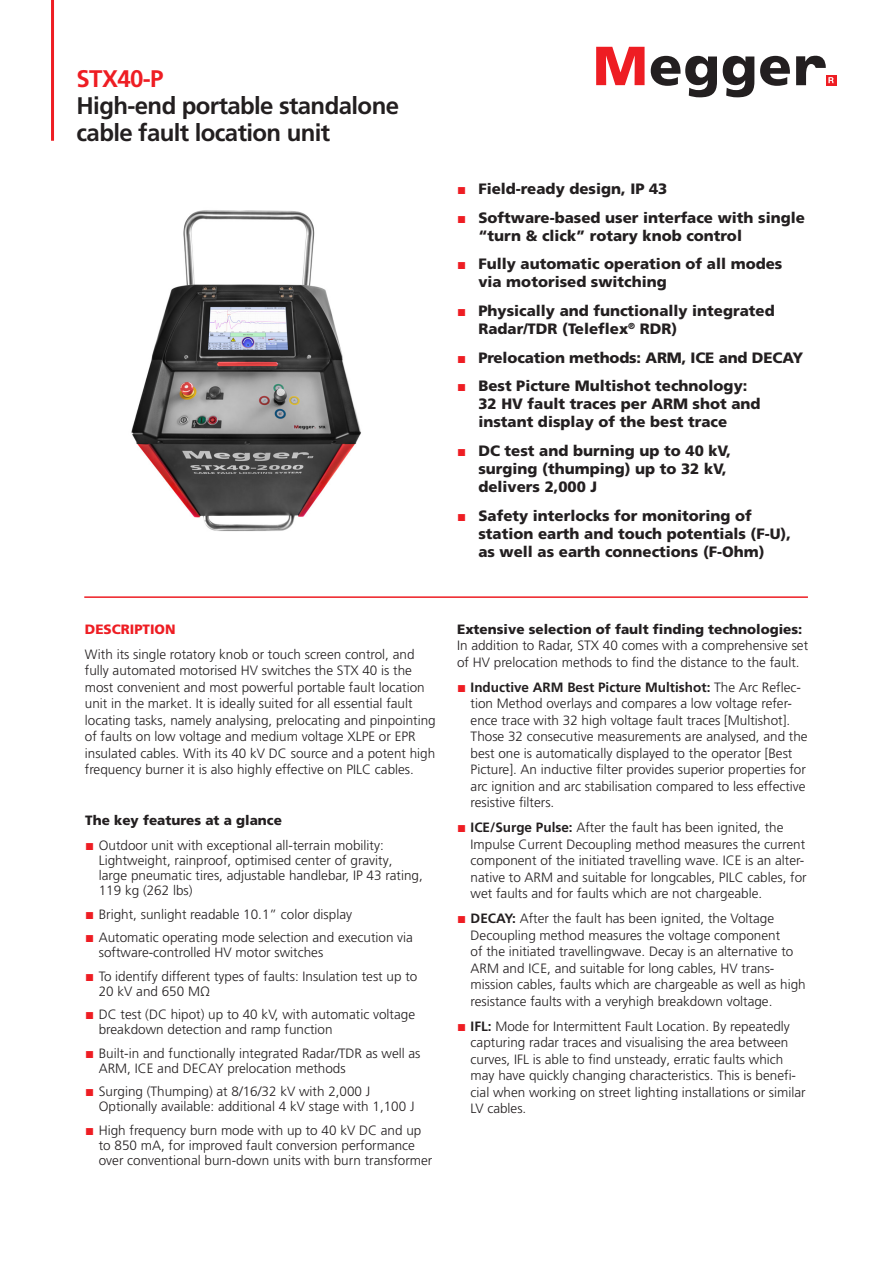
<style>
.page{position:relative;width:893px;height:1263px;background:#fff}
.page>*{position:absolute;margin:0;border:0;box-sizing:border-box;transform-origin:0 0}
.Product_Description{font:700 24px/27px "Frutiger LT Pro";letter-spacing:-.025em;color:#231f20}
.Product_Name{font:700 24px "Frutiger LT Pro";letter-spacing:-.025em;color:#ee1d23}
.t1{font:900 15px/18px "Frutiger LT Pro";color:#231f20}
.Body_Copy{font:300 13.5px/16.5px "Frutiger LT Pro";color:#231f20}
.Secondary_Section_He{font:900 13.5px "Frutiger LT Pro";color:#231f20}
.Red_Body_Heading{font:900 13.5px "Frutiger LT Pro";color:#ee1d23}
.s1{font-family:"Arial";font-weight:400;color:#ee1d23}
.s2{font-family:"Arial";font-weight:400;font-size:15px;color:#ee1d23}
.s3{font-weight:700}
</style>
<div class="page">
<svg style="left:596px;top:47px;width:49px;height:38px"></svg>
<svg style="left:651px;top:56px;width:66px;height:41px"></svg>
<svg style="left:723px;top:56px;width:31px;height:41px"></svg>
<svg style="left:760px;top:56px;width:30px;height:30px"></svg>
<div style="left:826px;top:75px;width:10px;height:10px;background:#ee1d23"></div>
<svg style="left:796px;top:55px;width:38px;height:30px"></svg>
<hr style="left:51px;top:0;width:3px;height:141px;background:#ee1d23">
<hr style="left:84px;top:596px;width:724px;height:2px;background:#ee1d23">
<img style="left:131px;top:210px;width:230px;height:321px">
<p class="Product_Name" style="left:77px;top:64px;width:89px">STX40-P</p>
<p class="Product_Description" style="left:77px;top:92px;width:324px">High-end portable standalone cable fault location unit</p>
<p class="t1" style="left:457px;top:180px;width:212px"><span class="s1">■</span> Field-ready design, IP 43</p>
<p class="t1" style="left:478px;top:208px;width:328px;text-indent:-21px"><span class="s1">■</span> Software-based user interface with single “turn &amp; click” rotary knob control</p>
<p class="t1" style="left:478px;top:255px;width:305px;text-indent:-21px"><span class="s1">■</span> Fully automatic operation of all modes via motorised switching</p>
<p class="t1" style="left:478px;top:302px;width:298px;text-indent:-21px"><span class="s1">■</span> Physically and functionally integrated<br>Radar/TDR (Teleflex<sup>®</sup> RDR)</p>
<p class="t1" style="left:457px;top:348px;width:348px"><span class="s1">■</span> Prelocation methods: ARM, ICE and DECAY</p>
<p class="t1" style="left:478px;top:377px;width:284px;text-indent:-21px"><span class="s1">■</span> Best Picture Multishot technology:<br>32 HV fault traces per ARM shot and instant display of the best trace</p>
<p class="t1" style="left:478px;top:442px;width:254px;text-indent:-21px"><span class="s1">■</span> DC test and burning up to 40 kV, surging (thumping) up to 32 kV, delivers 2,000 J</p>
<p class="t1" style="left:478px;top:506px;width:314px;text-indent:-21px"><span class="s1">■</span> Safety interlocks for monitoring of station earth and touch potentials (F-U), as well as earth connections (F-Ohm)</p>
<p class="Red_Body_Heading" style="left:85px;top:621px;width:92px">DESCRIPTION</p>
<p class="Body_Copy" style="left:85px;top:646px;width:352px">With its single rotatory knob or touch screen control, and fully automated motorised HV switches the STX 40 is the most convenient and most powerful portable fault location unit in the market. It is ideally suited for all essential fault locating tasks, namely analysing, prelocating and pinpointing of faults on low voltage and medium voltage XLPE or EPR insulated cables. With its 40 kV DC source and a potent high frequency burner it is also highly effective on PILC cables.</p>
<p class="Secondary_Section_He" style="left:85px;top:812px;width:198px">The key features at a glance</p>
<p class="Body_Copy" style="left:99px;top:838px;width:326px;line-height:15px;text-indent:-14px"><span class="s2">■</span> Outdoor unit with exceptional all-terrain mobility:<br>Lightweight, rainproof, optimised center of gravity, large pneumatic tires, adjustable handlebar, IP 43 rating, 119 kg (262 lbs)</p>
<p class="Body_Copy" style="left:85px;top:906px;width:268px"><span class="s2">■</span> Bright, sunlight readable 10.1” color display</p>
<p class="Body_Copy" style="left:99px;top:930px;width:316px;line-height:15px;text-indent:-14px"><span class="s2">■</span> Automatic operating mode selection and execution via software-controlled HV motor switches</p>
<p class="Body_Copy" style="left:99px;top:969px;width:320px;line-height:15px;text-indent:-14px"><span class="s2">■</span> To identify different types of faults: Insulation test up to<br>20 kV and 650 MΩ</p>
<p class="Body_Copy" style="left:99px;top:1007px;width:318px;line-height:15px;text-indent:-14px"><span class="s2">■</span> DC test (DC hipot) up to 40 kV, with automatic voltage breakdown detection and ramp function</p>
<p class="Body_Copy" style="left:99px;top:1046px;width:323px;line-height:15px;text-indent:-14px"><span class="s2">■</span> Built-in and functionally integrated Radar/TDR as well as<br>ARM, ICE and DECAY prelocation methods</p>
<p class="Body_Copy" style="left:99px;top:1084px;width:317px;line-height:15px;text-indent:-14px"><span class="s2">■</span> Surging (Thumping) at 8/16/32 kV with 2,000 J<br>Optionally available: additional 4 kV stage with 1,100 J</p>
<p class="Body_Copy" style="left:99px;top:1123px;width:335px;line-height:15px;text-indent:-14px"><span class="s2">■</span> High frequency burn mode with up to 40 kV DC and up to 850 mA, for improved fault conversion performance over conventional burn-down units with burn transformer</p>
<p class="Secondary_Section_He" style="left:457px;top:621px;width:347px">Extensive selection of fault finding technologies:</p>
<p class="Body_Copy" style="left:457px;top:637px;width:353px">In addition to Radar, STX 40 comes with a comprehensive set of HV prelocation methods to find the distance to the fault.</p>
<p class="Body_Copy" style="left:471px;top:679px;width:339px;text-indent:-14px"><span class="s2">■</span> <span class="s3">Inductive ARM Best Picture Multishot:</span> The Arc Reflec&shy;tion Method overlays and compares a low voltage refer&shy;ence trace with 32 high voltage fault traces [Multishot].<br>Those 32 consecutive measurements are analysed, and the best one is automatically displayed to the operator [Best Picture]. An inductive filter provides superior properties for arc ignition and arc stabilisation compared to less effective resistive filters.</p>
<p class="Body_Copy" style="left:471px;top:819px;width:338px;text-indent:-14px"><span class="s2">■</span> <span class="s3">ICE/Surge Pulse:</span> After the fault has been ignited, the Impulse Current Decoupling method measures the current component of the initiated travelling wave. ICE is an alter&shy;native to ARM and suitable for longcables, PILC cables, for wet faults and for faults which are not chargeable.</p>
<p class="Body_Copy" style="left:471px;top:910px;width:337px;text-indent:-14px"><span class="s2">■</span> <span class="s3">DECAY:</span> After the fault has been ignited, the Voltage Decoupling method measures the voltage component<br>of the initiated travellingwave. Decay is an alternative to ARM and ICE, and suitable for long cables, HV trans&shy;mission cables, faults which are chargeable as well as high resistance faults with a veryhigh breakdown voltage.</p>
<p class="Body_Copy" style="left:471px;top:1018px;width:337px;text-indent:-14px"><span class="s2">■</span> <span class="s3">IFL:</span> Mode for Intermittent Fault Location. By repeatedly capturing radar traces and visualising the area between curves, IFL is able to find unsteady, erratic faults which may have quickly changing characteristics. This is benefi&shy;cial when working on street lighting installations or similar LV cables.</p>
</div>
